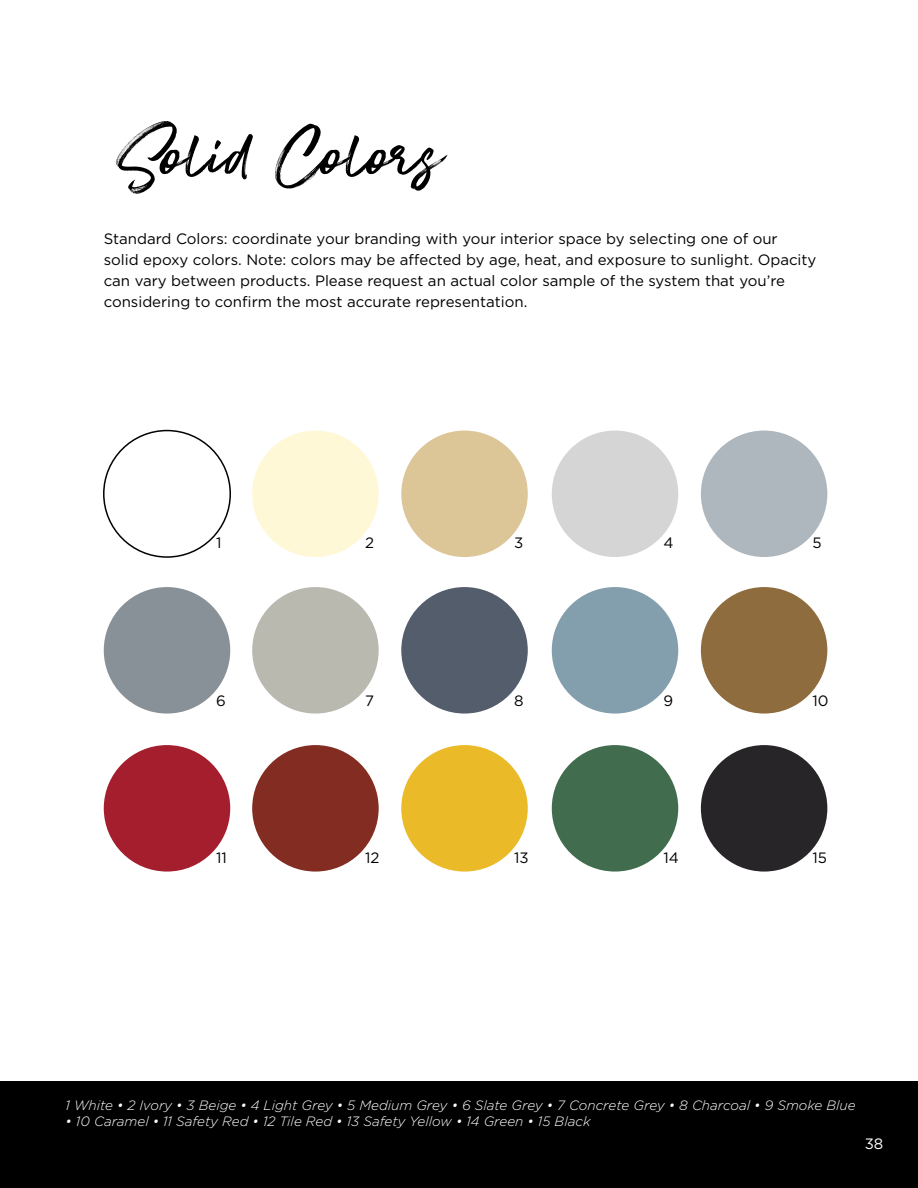
<style>
.page{position:relative;width:918px;height:1188px;background:#fff}
.page>*{position:absolute;margin:0;border:0;box-sizing:border-box;transform-origin:0 0}
.t1{font:81px "Super Fly One";color:#000}
.t2{font:15px/21px "Gotham";color:#000}
.t3{font:15px "Gotham";color:#fff}
.t4{font:italic 300 13.5px "Gotham";color:#fff}
</style>
<div class="page">
<div style="left:0;top:1081px;width:918px;height:107px;background:#000"></div>
<div style="left:104px;top:587px;width:126px;height:127px;background:#899198;border-radius:50%"></div>
<div style="left:104px;top:745px;width:126px;height:127px;background:#a41e2e;border-radius:50%"></div>
<div style="left:252px;top:431px;width:127px;height:126px;background:#fff8d7;border-radius:50%"></div>
<div style="left:252px;top:587px;width:127px;height:127px;background:#bab9af;border-radius:50%"></div>
<div style="left:252px;top:745px;width:127px;height:127px;background:#832c22;border-radius:50%"></div>
<div style="left:401px;top:431px;width:127px;height:126px;background:#dcc698;border-radius:50%"></div>
<div style="left:401px;top:587px;width:127px;height:127px;background:#545d6c;border-radius:50%"></div>
<div style="left:401px;top:745px;width:127px;height:127px;background:#ebba28;border-radius:50%"></div>
<div style="left:552px;top:431px;width:126px;height:126px;background:#d6d5d5;border-radius:50%"></div>
<div style="left:552px;top:587px;width:126px;height:127px;background:#839ead;border-radius:50%"></div>
<div style="left:552px;top:745px;width:126px;height:127px;background:#416c4e;border-radius:50%"></div>
<div style="left:701px;top:431px;width:126px;height:126px;background:#afb7be;border-radius:50%"></div>
<div style="left:701px;top:587px;width:126px;height:127px;background:#8f6c3d;border-radius:50%"></div>
<div style="left:701px;top:745px;width:126px;height:127px;background:#272527;border-radius:50%"></div>
<h1 class="t1" style="left:118px;top:108px;width:328px">Solid Colors</h1>
<p class="t2" style="left:104px;top:228px;width:714px">Standard Colors: coordinate your branding with your interior space by selecting one of our<br>solid epoxy colors. Note: colors may be affected by age, heat, and exposure to sunlight. Opacity can vary between products. Please request an actual color sample of the system that you’re considering to confirm the most accurate representation.</p>
<p class="t2" style="left:216px;top:532px;width:7px">1</p>
<p class="t2" style="left:365px;top:532px;width:10px">2</p>
<p class="t2" style="left:514px;top:532px;width:11px">3</p>
<p class="t2" style="left:663px;top:532px;width:12px">4</p>
<p class="t2" style="left:812px;top:532px;width:11px">5</p>
<p class="t2" style="left:216px;top:690px;width:11px">6</p>
<p class="t2" style="left:365px;top:690px;width:10px">7</p>
<p class="t2" style="left:514px;top:690px;width:11px">8</p>
<p class="t2" style="left:663px;top:690px;width:11px">9</p>
<p class="t2" style="left:812px;top:690px;width:18px">10</p>
<p class="t2" style="left:216px;top:847px;width:12px">11</p>
<p class="t2" style="left:365px;top:847px;width:16px">12</p>
<p class="t2" style="left:514px;top:847px;width:16px">13</p>
<p class="t2" style="left:663px;top:847px;width:17px">14</p>
<p class="t2" style="left:812px;top:847px;width:16px">15</p>
<p class="t4" style="left:66px;top:1097px;width:792px">1 White • 2 Ivory • 3 Beige • 4 Light Grey • 5 Medium Grey • 6 Slate Grey • 7 Concrete Grey • 8 Charcoal • 9 Smoke Blue</p>
<p class="t4" style="left:66px;top:1113px;width:527px">• 10 Caramel • 11 Safety Red • 12 Tile Red • 13 Safety Yellow • 14 Green • 15 Black</p>
<p class="t3" style="left:865px;top:1134px;width:20px">38</p>
</div>
